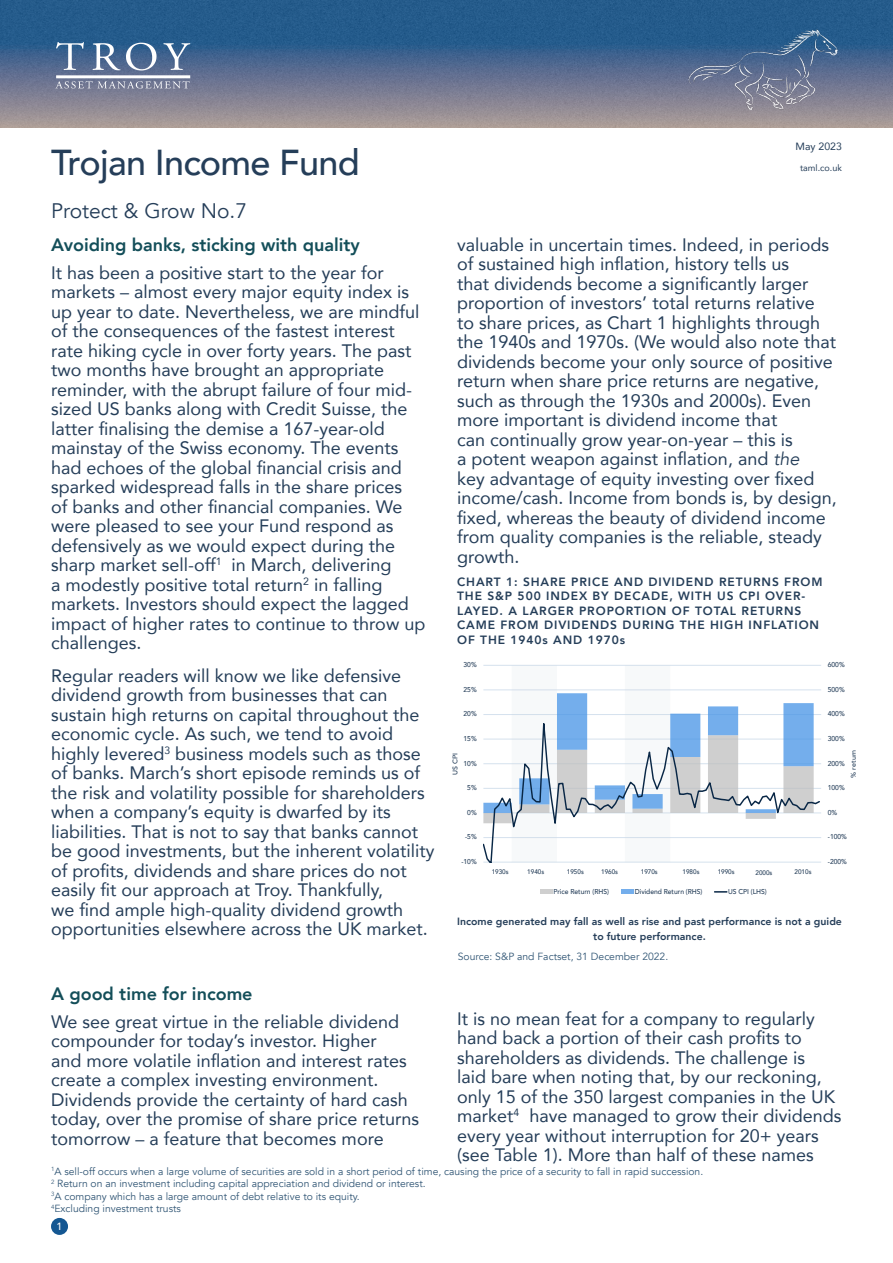
<style>
.page{position:relative;width:893px;height:1263px;background:#fff}
.page>*{position:absolute;margin:0;border:0;box-sizing:border-box;transform-origin:0 0}
.Page_title{font:500 36px "Avenir";letter-spacing:-.02em;color:#253e59}
.Subheading{font:21px "Avenir";color:#253e59}
.Body_Newsletter{font:18px/19.5px "Avenir";color:#253e59}
.Subheading_newslette{font:800 18px "Avenir";color:#134e59}
.Chart_heading{font:800 12px/14.4px "Avenir";letter-spacing:.075em;color:#253e59}
.Body_copy{font:800 10.5px/15px "Avenir";color:#253e59;text-align:center}
.Chart_heading-2{font:10.5px "Avenir";color:#253e59}
.t1{font:500 10.5px "Avenir";color:#fff}
.Source_copy{font:10.35px "Avenir";color:#315675}
.Chart_heading-3{font:9px "Avenir";color:#253e59}
.t2{font:500 7.05px "Avenir";color:#253e59;scale:.95 1}
.t3{font:500 6.75px "Avenir";color:#253e59;scale:1.05 1}
.t4{font:500 6.6px "Avenir";color:#253e59;scale:.95 1}
.s1{font-style:italic}
</style>
<div class="page">
<img style="left:0;top:0;width:893px;height:128px">
<img style="left:689px;top:30px;width:149px;height:80px">
<svg style="left:55px;top:42px;width:135px;height:47px;background:#7589a7"></svg>
<div style="left:51px;top:1218px;width:17px;height:17px;background:#145792;border-radius:50%"></div>
<hr style="left:483px;top:690px;width:338px;height:1px;background:#d6e2ee">
<hr style="left:483px;top:665px;width:338px;height:1px;background:#d6e2ee">
<hr style="left:666px;top:665px;width:4px;height:148px;background:#ccd7de;opacity:.15">
<hr style="left:663px;top:665px;width:3px;height:148px;background:#ccd7de;opacity:.15">
<hr style="left:659px;top:665px;width:4px;height:148px;background:#ccd7de;opacity:.15">
<hr style="left:655px;top:665px;width:4px;height:148px;background:#ccd7de;opacity:.15">
<hr style="left:651px;top:665px;width:4px;height:148px;background:#ccd7de;opacity:.15">
<hr style="left:648px;top:665px;width:3px;height:148px;background:#ccd7de;opacity:.15">
<hr style="left:644px;top:665px;width:4px;height:148px;background:#ccd7de;opacity:.15">
<hr style="left:640px;top:665px;width:4px;height:148px;background:#ccd7de;opacity:.15">
<hr style="left:636px;top:665px;width:4px;height:148px;background:#ccd7de;opacity:.15">
<hr style="left:632px;top:665px;width:4px;height:148px;background:#ccd7de;opacity:.15">
<hr style="left:629px;top:665px;width:3px;height:148px;background:#ccd7de;opacity:.15">
<hr style="left:625px;top:665px;width:4px;height:148px;background:#ccd7de;opacity:.15">
<hr style="left:553px;top:665px;width:4px;height:148px;background:#ccd7de;opacity:.15">
<hr style="left:549px;top:665px;width:4px;height:148px;background:#ccd7de;opacity:.15">
<hr style="left:546px;top:665px;width:3px;height:148px;background:#ccd7de;opacity:.15">
<hr style="left:542px;top:665px;width:4px;height:148px;background:#ccd7de;opacity:.15">
<hr style="left:538px;top:665px;width:4px;height:148px;background:#ccd7de;opacity:.15">
<hr style="left:534px;top:665px;width:4px;height:148px;background:#ccd7de;opacity:.15">
<hr style="left:531px;top:665px;width:3px;height:148px;background:#ccd7de;opacity:.15">
<hr style="left:527px;top:665px;width:4px;height:148px;background:#ccd7de;opacity:.15">
<hr style="left:523px;top:665px;width:4px;height:148px;background:#ccd7de;opacity:.15">
<hr style="left:519px;top:665px;width:4px;height:148px;background:#ccd7de;opacity:.15">
<hr style="left:515px;top:665px;width:4px;height:148px;background:#ccd7de;opacity:.15">
<hr style="left:512px;top:665px;width:3px;height:148px;background:#ccd7de;opacity:.15">
<hr style="left:583px;top:693px;width:4px;height:57px;background:#4694e6;opacity:.75">
<hr style="left:580px;top:693px;width:3px;height:57px;background:#4694e6;opacity:.75">
<hr style="left:576px;top:693px;width:4px;height:57px;background:#4694e6;opacity:.75">
<hr style="left:572px;top:693px;width:4px;height:57px;background:#4694e6;opacity:.75">
<hr style="left:568px;top:693px;width:4px;height:57px;background:#4694e6;opacity:.75">
<hr style="left:565px;top:693px;width:3px;height:57px;background:#4694e6;opacity:.75">
<hr style="left:561px;top:693px;width:4px;height:57px;background:#4694e6;opacity:.75">
<hr style="left:557px;top:693px;width:4px;height:57px;background:#4694e6;opacity:.75">
<svg style="left:483px;top:702px;width:338px;height:161px"></svg>
<hr style="left:540px;top:890px;width:12px;height:4px;background:#cfcfcf">
<hr style="left:621px;top:890px;width:12px;height:4px;background:#74aeec">
<svg style="left:715px;top:891px;width:12px;height:1px"></svg>
<p class="Page_title" style="left:51px;top:132px;width:310px">Trojan Income Fund</p>
<p class="Subheading" style="left:51px;top:198px;width:197px">Protect &amp; Grow No.7</p>
<p class="Subheading_newslette" style="left:51px;top:231px;width:310px">Avoiding banks, sticking with quality</p>
<p class="Body_Newsletter" style="left:51px;top:262px;width:376px">It has been a positive start to the year for markets – almost every major equity index is up year to date. Nevertheless, we are mindful of the consequences of the fastest interest rate hiking cycle in over forty years. The past two months have brought an appropriate reminder, with the abrupt failure of four mid&shy;sized US banks along with Credit Suisse, the latter finalising the demise a 167-year-old mainstay of the Swiss economy. The events had echoes of the global financial crisis and sparked widespread falls in the share prices<br>of banks and other financial companies. We were pleased to see your Fund respond as defensively as we would expect during the sharp market sell-off<sup>1</sup> in March, delivering<br>a modestly positive total return<sup>2</sup> in falling markets. Investors should expect the lagged impact of higher rates to continue to throw up challenges.</p>
<p class="Body_Newsletter" style="left:51px;top:665px;width:385px">Regular readers will know we like defensive dividend growth from businesses that can sustain high returns on capital throughout the economic cycle. As such, we tend to avoid highly levered<sup>3</sup> business models such as those of banks. March’s short episode reminds us of the risk and volatility possible for shareholders when a company’s equity is dwarfed by its liabilities. That is not to say that banks cannot be good investments, but the inherent volatility of profits, dividends and share prices do not easily fit our approach at Troy. Thankfully,<br>we find ample high-quality dividend growth opportunities elsewhere across the UK market.</p>
<p class="Chart_heading-2" style="left:796px;top:138px;width:48px">May 2023</p>
<p class="Chart_heading-3" style="left:800px;top:161px;width:43px">taml.co.uk</p>
<p class="Body_Newsletter" style="left:457px;top:234px;width:381px">valuable in uncertain times. Indeed, in periods of sustained high inflation, history tells us<br>that dividends become a significantly larger proportion of investors’ total returns relative<br>to share prices, as Chart 1 highlights through the 1940s and 1970s. (We would also note that dividends become your only source of positive return when share price returns are negative, such as through the 1930s and 2000s). Even more important is dividend income that<br>can continually grow year-on-year – this is<br>a potent weapon against inflation, and <span class="s1">the<br></span>key advantage of equity investing over fixed income/cash. Income from bonds is, by design, fixed, whereas the beauty of dividend income from quality companies is the reliable, steady growth.</p>
<p class="Chart_heading" style="left:457px;top:575px;width:367px">CHART 1: SHARE PRICE AND DIVIDEND RETURNS FROM THE S&amp;P 500 INDEX BY DECADE, WITH US CPI OVER-LAYED. A LARGER PROPORTION OF TOTAL RETURNS CAME FROM DIVIDENDS DURING THE HIGH INFLATION OF THE 1940s AND 1970s</p>
<p class="t2" style="left:464px;top:659px;width:15px">30%</p>
<p class="t2" style="left:828px;top:659px;width:19px">600%</p>
<p class="t2" style="left:464px;top:683px;width:15px">25%</p>
<p class="t2" style="left:828px;top:683px;width:19px">500%</p>
<p class="t2" style="left:464px;top:708px;width:15px">20%</p>
<p class="t2" style="left:828px;top:708px;width:19px">400%</p>
<p class="t2" style="left:464px;top:732px;width:15px">15%</p>
<p class="t2" style="left:828px;top:732px;width:19px">300%</p>
<p class="t3" style="left:449px;top:775px;width:22px;rotate:-90deg">US CPI</p>
<p class="t2" style="left:464px;top:757px;width:15px">10%</p>
<p class="t3" style="left:848px;top:778px;width:28px;rotate:-90deg">% return</p>
<p class="t2" style="left:828px;top:757px;width:19px">200%</p>
<p class="t2" style="left:467px;top:782px;width:12px">5%</p>
<p class="t2" style="left:828px;top:782px;width:19px">100%</p>
<p class="t2" style="left:467px;top:806px;width:12px">0%</p>
<p class="t2" style="left:828px;top:806px;width:12px">0%</p>
<p class="t2" style="left:465px;top:831px;width:14px">-5%</p>
<p class="t2" style="left:828px;top:831px;width:22px">-100%</p>
<p class="t2" style="left:461px;top:855px;width:18px">-10%</p>
<p class="t2" style="left:828px;top:855px;width:22px">-200%</p>
<p class="t4" style="left:492px;top:865px;width:19px">1930s</p>
<p class="t4" style="left:527px;top:865px;width:19px">1940s</p>
<p class="t4" style="left:567px;top:866px;width:19px">1950s</p>
<p class="t4" style="left:601px;top:865px;width:19px">1960s</p>
<p class="t4" style="left:641px;top:866px;width:19px">1970s</p>
<p class="t4" style="left:683px;top:866px;width:19px">1980s</p>
<p class="t4" style="left:718px;top:866px;width:19px">1990s</p>
<p class="t4" style="left:755px;top:867px;width:19px">2000s</p>
<p class="t4" style="left:795px;top:866px;width:19px">2010s</p>
<p class="t2" style="left:553px;top:885px;width:60px">Price Return (RHS)</p>
<p class="t2" style="left:635px;top:885px;width:73px">Dividend Return (RHS)</p>
<p class="t2" style="left:728px;top:885px;width:42px">US CPI (LHS)</p>
<p class="Body_copy" style="left:457px;top:914px;width:386px">Income generated may fall as well as rise and past performance is not a guide to future performance.</p>
<p class="Source_copy" style="left:458px;top:950px;width:212px">Source: S&amp;P and Factset, 31 December 2022.</p>
<p class="Subheading_newslette" style="left:51px;top:979px;width:203px">A good time for income</p>
<p class="Body_Newsletter" style="left:51px;top:1011px;width:369px">We see great virtue in the reliable dividend compounder for today’s investor. Higher<br>and more volatile inflation and interest rates create a complex investing environment.<br>Dividends provide the certainty of hard cash today, over the promise of share price returns tomorrow – a feature that becomes more</p>
<p class="Source_copy" style="left:51px;top:1165px;width:654px"><sup>1</sup>A sell-off occurs when a large volume of securities are sold in a short period of time, causing the price of a security to fall in rapid succession.</p>
<p class="Source_copy" style="left:51px;top:1177px;width:376px"><sup>2</sup> Return on an investment including capital appreciation and dividend or interest.</p>
<p class="Source_copy" style="left:51px;top:1190px;width:310px"><sup>3</sup>A company which has a large amount of debt relative to its equity.</p>
<p class="Source_copy" style="left:51px;top:1202px;width:131px"><sup>4</sup>Excluding investment trusts</p>
<p class="Body_Newsletter" style="left:457px;top:1008px;width:386px">It is no mean feat for a company to regularly hand back a portion of their cash profits to shareholders as dividends. The challenge is<br>laid bare when noting that, by our reckoning, only 15 of the 350 largest companies in the UK market<sup>4</sup> have managed to grow their dividends every year without interruption for 20+ years (see Table 1). More than half of these names</p>
<p class="t1" style="left:57px;top:1217px;width:7px">1</p>
</div>
